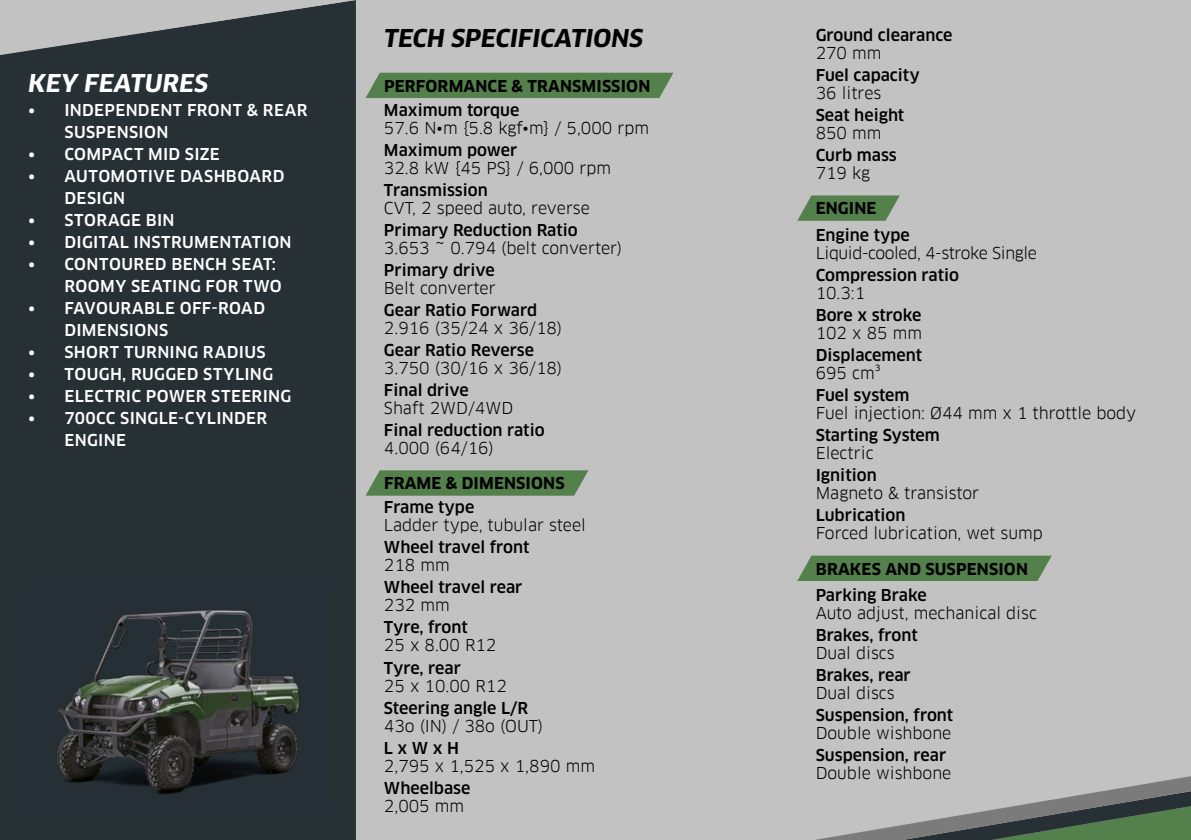
<style>
.page{position:relative;width:1191px;height:840px;background:#fff}
.page>*{position:absolute;margin:0;border:0;box-sizing:border-box;transform-origin:0 0}
.t1{font:italic 700 24px "Clan OT";color:#000}
.t2{font:italic 700 24px "Clan OT";letter-spacing:.01em;color:#fff}
.t3{font:16px "Clan OT";color:#000}
.t4{font:500 16px "Clan OT";color:#000}
.t5{font:500 16px/22px "Clan OT";letter-spacing:.02em;color:#fff}
.t6{font:700 16px "Clan OT";letter-spacing:.01em;color:#000}
.t7{font:16px "Clan OT";letter-spacing:-.025em;color:#000}
</style>
<div class="page">
<div style="left:0;top:0;width:1191px;height:839px;background:#c2c2c2"></div>
<div style="left:365px;top:73px;width:308px;height:25px;background:#54804b"></div>
<svg style="left:366px;top:470px;width:222px;height:25px;background:#5b8453"></svg>
<svg style="left:798px;top:555px;width:253px;height:25px;background:#5c8453"></svg>
<svg style="left:797px;top:195px;width:102px;height:26px;background:#658a5d"></svg>
<div style="left:0;top:55px;width:356px;height:784px;background:#263035"></div>
<svg style="left:1px;top:0;width:355px;height:55px"></svg>
<svg style="left:821px;top:776px;width:370px;height:63px"></svg>
<img style="left:28px;top:588px;width:299px;height:224px">
<h1 class="t2" style="left:28px;top:69px;width:181px">KEY FEATURES</h1>
<p class="t5" style="left:64px;top:99px;width:245px;text-indent:-36px">• INDEPENDENT FRONT &amp; REAR<br>SUSPENSION</p>
<p class="t5" style="left:28px;top:143px;width:193px">• COMPACT MID SIZE</p>
<p class="t5" style="left:64px;top:165px;width:222px;text-indent:-36px">• AUTOMOTIVE DASHBOARD<br>DESIGN</p>
<p class="t5" style="left:28px;top:209px;width:148px">• STORAGE BIN</p>
<p class="t5" style="left:28px;top:231px;width:265px">• DIGITAL INSTRUMENTATION</p>
<p class="t5" style="left:64px;top:253px;width:219px;text-indent:-36px">• CONTOURED BENCH SEAT:<br>ROOMY SEATING FOR TWO</p>
<p class="t5" style="left:64px;top:297px;width:202px;text-indent:-36px">• FAVOURABLE OFF-ROAD<br>DIMENSIONS</p>
<p class="t5" style="left:28px;top:341px;width:239px">• SHORT TURNING RADIUS</p>
<p class="t5" style="left:28px;top:363px;width:246px">• TOUGH, RUGGED STYLING</p>
<p class="t5" style="left:28px;top:385px;width:264px">• ELECTRIC POWER STEERING</p>
<p class="t5" style="left:64px;top:407px;width:204px;text-indent:-36px">• 700CC SINGLE-CYLINDER<br>ENGINE</p>
<h1 class="t1" style="left:384px;top:24px;width:261px">TECH SPECIFICATIONS</h1>
<p class="t6" style="left:384px;top:76px;width:268px">PERFORMANCE &amp; TRANSMISSION</p>
<p class="t4" style="left:384px;top:100px;width:137px">Maximum torque</p>
<p class="t3" style="left:384px;top:118px;width:266px">57.6 N•m {5.8 kgf•m} / 5,000 rpm</p>
<p class="t4" style="left:384px;top:140px;width:135px">Maximum power</p>
<p class="t3" style="left:384px;top:158px;width:229px">32.8 kW {45 PS} / 6,000 rpm</p>
<p class="t4" style="left:384px;top:180px;width:105px">Transmission</p>
<p class="t3" style="left:384px;top:198px;width:207px">CVT, 2 speed auto, reverse</p>
<p class="t4" style="left:384px;top:220px;width:195px">Primary Reduction Ratio</p>
<p class="t3" style="left:384px;top:238px;width:240px">3.653 ~ 0.794 (belt converter)</p>
<p class="t4" style="left:384px;top:260px;width:112px">Primary drive</p>
<p class="t3" style="left:384px;top:278px;width:113px">Belt converter</p>
<p class="t4" style="left:384px;top:300px;width:155px">Gear Ratio Forward</p>
<p class="t3" style="left:384px;top:318px;width:180px">2.916 (35/24 x 36/18)</p>
<p class="t4" style="left:384px;top:340px;width:152px">Gear Ratio Reverse</p>
<p class="t3" style="left:384px;top:358px;width:180px">3.750 (30/16 x 36/18)</p>
<p class="t4" style="left:384px;top:380px;width:86px">Final drive</p>
<p class="t3" style="left:384px;top:398px;width:131px">Shaft 2WD/4WD</p>
<p class="t4" style="left:384px;top:420px;width:162px">Final reduction ratio</p>
<p class="t3" style="left:384px;top:438px;width:111px">4.000 (64/16)</p>
<p class="t6" style="left:384px;top:474px;width:182px">FRAME &amp; DIMENSIONS</p>
<p class="t4" style="left:384px;top:498px;width:92px">Frame type</p>
<p class="t3" style="left:384px;top:515px;width:203px">Ladder type, tubular steel</p>
<p class="t4" style="left:384px;top:538px;width:147px">Wheel travel front</p>
<p class="t3" style="left:384px;top:555px;width:67px">218 mm</p>
<p class="t4" style="left:384px;top:578px;width:140px">Wheel travel rear</p>
<p class="t3" style="left:384px;top:595px;width:67px">232 mm</p>
<p class="t4" style="left:384px;top:618px;width:85px">Tyre, front</p>
<p class="t3" style="left:384px;top:635px;width:114px">25 x 8.00 R12</p>
<p class="t4" style="left:384px;top:658px;width:78px">Tyre, rear</p>
<p class="t3" style="left:384px;top:675px;width:124px">25 x 10.00 R12</p>
<p class="t4" style="left:384px;top:698px;width:146px">Steering angle L/R</p>
<p class="t3" style="left:384px;top:715px;width:161px">43o (IN) / 38o (OUT)</p>
<p class="t4" style="left:384px;top:738px;width:77px">L x W x H</p>
<p class="t3" style="left:384px;top:755px;width:212px">2,795 x 1,525 x 1,890 mm</p>
<p class="t4" style="left:384px;top:778px;width:88px">Wheelbase</p>
<p class="t3" style="left:384px;top:795px;width:82px">2,005 mm</p>
<p class="t4" style="left:815px;top:26px;width:138px">Ground clearance</p>
<p class="t3" style="left:815px;top:43px;width:67px">270 mm</p>
<p class="t4" style="left:815px;top:66px;width:105px">Fuel capacity</p>
<p class="t3" style="left:815px;top:83px;width:67px">36 litres</p>
<p class="t4" style="left:815px;top:106px;width:90px">Seat height</p>
<p class="t3" style="left:815px;top:123px;width:67px">850 mm</p>
<p class="t4" style="left:815px;top:146px;width:83px">Curb mass</p>
<p class="t3" style="left:815px;top:163px;width:56px">719 kg</p>
<p class="t6" style="left:815px;top:199px;width:62px">ENGINE</p>
<p class="t4" style="left:815px;top:225px;width:96px">Engine type</p>
<p class="t7" style="left:815px;top:243px;width:223px">Liquid-cooled, 4-stroke Single</p>
<p class="t4" style="left:815px;top:265px;width:145px">Compression ratio</p>
<p class="t3" style="left:815px;top:283px;width:51px">10.3:1</p>
<p class="t4" style="left:815px;top:305px;width:107px">Bore x stroke</p>
<p class="t3" style="left:815px;top:323px;width:108px">102 x 85 mm</p>
<p class="t4" style="left:815px;top:345px;width:108px">Displacement</p>
<p class="t3" style="left:815px;top:363px;width:66px">695 cm³</p>
<p class="t4" style="left:815px;top:385px;width:95px">Fuel system</p>
<p class="t3" style="left:815px;top:403px;width:322px">Fuel injection: Ø44 mm x 1 throttle body</p>
<p class="t4" style="left:815px;top:425px;width:126px">Starting System</p>
<p class="t3" style="left:815px;top:443px;width:59px">Electric</p>
<p class="t4" style="left:815px;top:465px;width:62px">Ignition</p>
<p class="t3" style="left:815px;top:483px;width:165px">Magneto &amp; transistor</p>
<p class="t4" style="left:815px;top:505px;width:91px">Lubrication</p>
<p class="t3" style="left:815px;top:523px;width:228px">Forced lubrication, wet sump</p>
<p class="t6" style="left:815px;top:559px;width:214px">BRAKES AND SUSPENSION</p>
<p class="t4" style="left:815px;top:585px;width:113px">Parking Brake</p>
<p class="t3" style="left:815px;top:603px;width:223px">Auto adjust, mechanical disc</p>
<p class="t4" style="left:815px;top:625px;width:104px">Brakes, front</p>
<p class="t3" style="left:815px;top:643px;width:81px">Dual discs</p>
<p class="t4" style="left:815px;top:665px;width:97px">Brakes, rear</p>
<p class="t3" style="left:815px;top:683px;width:81px">Dual discs</p>
<p class="t4" style="left:815px;top:705px;width:139px">Suspension, front</p>
<p class="t3" style="left:815px;top:723px;width:137px">Double wishbone</p>
<p class="t4" style="left:815px;top:745px;width:132px">Suspension, rear</p>
<p class="t3" style="left:815px;top:763px;width:137px">Double wishbone</p>
</div>
